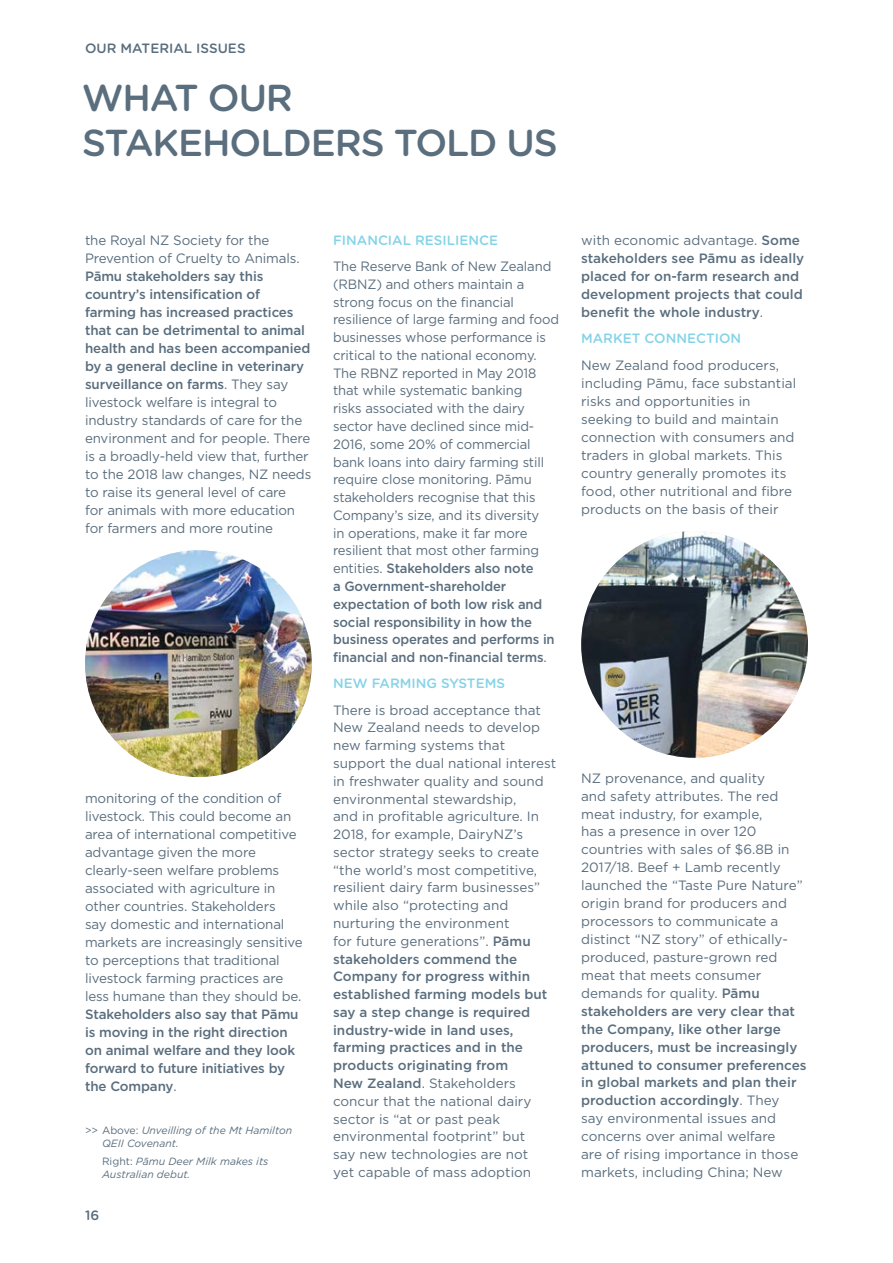
<style>
.page{position:relative;width:893px;height:1263px;background:#fff}
.page>*{position:absolute;margin:0;border:0;box-sizing:border-box;transform-origin:0 0}
.t1{font:500 37.5px/45px "Gotham Rounded";letter-spacing:-.03em;color:#5a6e7e}
.t2{font:13.5px/18px "Gotham";letter-spacing:-.01em;color:#5a6e7e}
.t3{font:500 13.5px/18px "Gotham";letter-spacing:-.01em;color:#5a6e7e}
.t4{font:500 13.5px "Gotham Rounded";color:#85d3e8}
.t5{font:500 13.5px "Gotham Rounded";color:#5a6e7e}
.t6{font:italic 10.5px/13.5px "Gotham";color:#5a6e7e}
.s1{font-weight:500}
.s2{font-weight:400}
.s3{font-style:normal}
</style>
<div class="page">
<img style="left:581px;top:531px;width:227px;height:227px;border-radius:113px">
<img style="left:85px;top:550px;width:227px;height:227px;border-radius:113px">
<p class="t5" style="left:85px;top:39px;width:162px">OUR MATERIAL ISSUES</p>
<h1 class="t1" style="left:82px;top:73px;width:477px">WHAT OUR<br>STAKEHOLDERS TOLD US</h1>
<p class="t2" style="left:85px;top:231px;width:216px">the Royal NZ Society for the<br>Prevention of Cruelty to Animals.</p>
<p class="t2" style="left:85px;top:267px;width:228px"><span class="s1">Pāmu stakeholders say this country’s intensification of farming has increased practices that can be detrimental to animal health and has been accompanied by a general decline in veterinary surveillance on farms</span>. They say livestock welfare is integral to industry standards of care for the environment and for people. There is a broadly-held view that, further to the 2018 law changes, NZ needs to raise its general level of care<br>for animals with more education for farmers and more routine</p>
<p class="t2" style="left:85px;top:789px;width:219px">monitoring of the condition of livestock. This could become an area of international competitive advantage given the more clearly-seen welfare problems associated with agriculture in other countries. Stakeholders<br>say domestic and international markets are increasingly sensitive to perceptions that traditional livestock farming practices are less humane than they should be.</p>
<p class="t3" style="left:85px;top:1005px;width:215px">Stakeholders also say that Pāmu is moving in the right direction on animal welfare and they look forward to future initiatives by the Company<span class="s2">.</span></p>
<p class="t6" style="left:102px;top:1123px;width:192px;text-indent:-17px"><span class="s3">&gt;&gt; Above:</span> Unveilling of the Mt Hamilton<br>QEII Covenant.</p>
<p class="t6" style="left:102px;top:1154px;width:168px"><span class="s3">Right:</span> Pāmu Deer Milk makes its<br>Australian debut.</p>
<p class="t5" style="left:85px;top:1206px;width:16px">16</p>
<p class="t4" style="left:333px;top:230px;width:167px">FINANCIAL RESILIENCE</p>
<p class="t2" style="left:333px;top:257px;width:228px">The Reserve Bank of New Zealand (RBNZ) and others maintain a strong focus on the financial resilience of large farming and food businesses whose performance is critical to the national economy.<br>The RBNZ reported in May 2018 that while systematic banking<br>risks associated with the dairy sector have declined since mid-<br>2016, some 20% of commercial bank loans into dairy farming still require close monitoring. Pāmu stakeholders recognise that this<br>Company’s size, and its diversity<br>in operations, make it far more resilient that most other farming entities. <span class="s1">Stakeholders also note<br>a Government-shareholder expectation of both low risk and social responsibility in how the business operates and performs in financial and non-financial terms</span>.</p>
<p class="t4" style="left:333px;top:674px;width:173px">NEW FARMING SYSTEMS</p>
<p class="t2" style="left:333px;top:701px;width:225px">There is broad acceptance that<br>New Zealand needs to develop new farming systems that support the dual national interest in freshwater quality and sound environmental stewardship,<br>and in profitable agriculture. In<br>2018, for example, DairyNZ’s sector strategy seeks to create “the world’s most competitive, resilient dairy farm businesses” while also “protecting and nurturing the environment<br>for future generations”. <span class="s1">Pāmu stakeholders commend the<br>Company for progress within established farming models but say a step change is required industry-wide in land uses, farming practices and in the products originating from<br>New Zealand</span>. Stakeholders concur that the national dairy sector is “at or past peak environmental footprint” but<br>say new technologies are not<br>yet capable of mass adoption</p>
<p class="t3" style="left:581px;top:231px;width:225px"><span class="s2">with economic advantage.</span> Some stakeholders see Pāmu as ideally placed for on-farm research and development projects that could benefit the whole industry<span class="s2">.</span></p>
<p class="t4" style="left:581px;top:329px;width:162px">MARKET CONNECTION</p>
<p class="t2" style="left:581px;top:356px;width:217px">New Zealand food producers, including Pāmu, face substantial risks and opportunities in seeking to build and maintain connection with consumers and traders in global markets. This country generally promotes its food, other nutritional and fibre products on the basis of their</p>
<p class="t2" style="left:581px;top:768px;width:227px">NZ provenance, and quality<br>and safety attributes. The red meat industry, for example,<br>has a presence in over 120 countries with sales of $6.8B in<br>2017/18. Beef + Lamb recently launched the “Taste Pure Nature” origin brand for producers and processors to communicate a distinct “NZ story” of ethically&shy;produced, pasture-grown red meat that meets consumer demands for quality. <span class="s1">Pāmu stakeholders are very clear that the Company, like other large producers, must be increasingly attuned to consumer preferences in global markets and plan their production accordingly</span>. They<br>say environmental issues and concerns over animal welfare<br>are of rising importance in those markets, including China; New</p>
</div>
